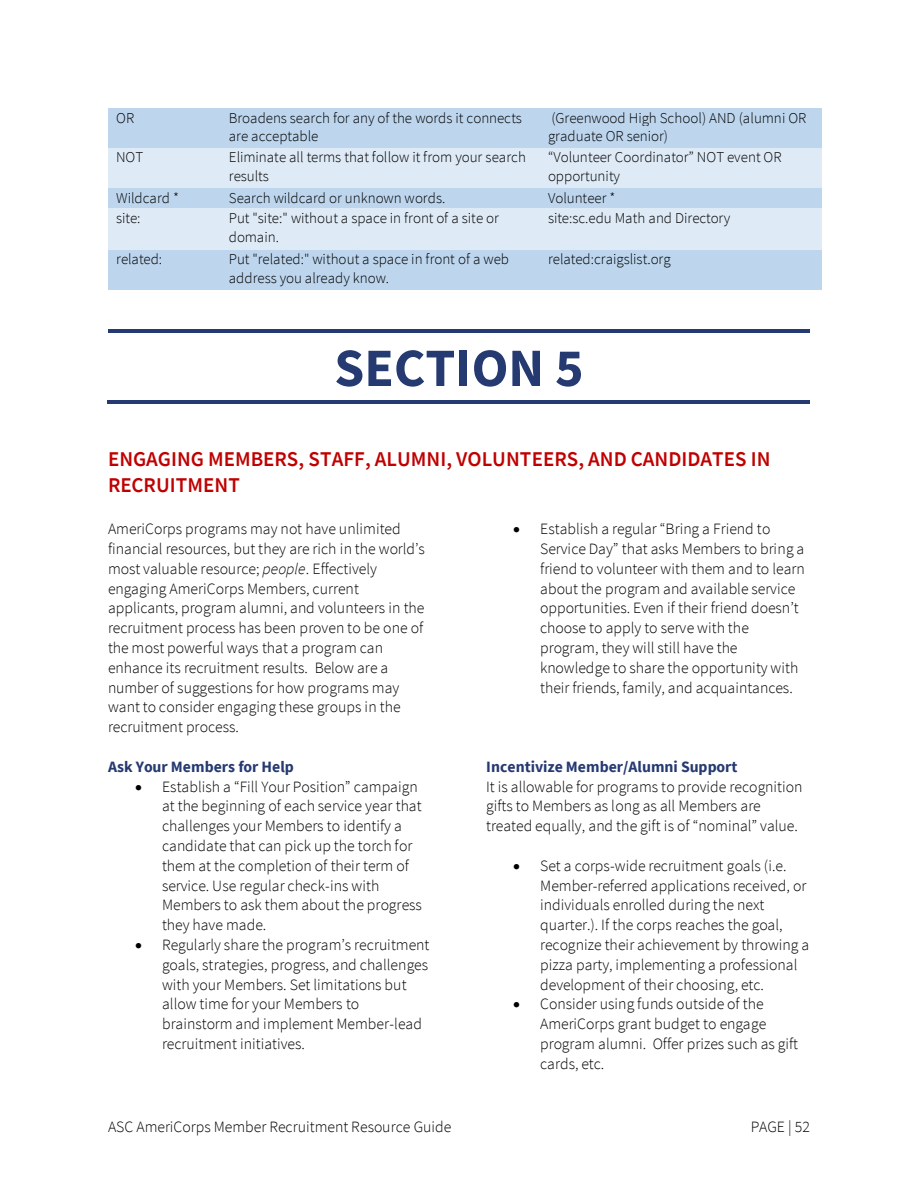
<style>
.page{position:relative;width:918px;height:1188px;background:#fff}
.page>*{position:absolute;margin:0;border:0;box-sizing:border-box;transform-origin:0 0}
.t1{font:700 54px "Source Sans Pro";color:#263a72}
.t2{font:600 21px/26.2px "Source Sans Pro";color:#c00000}
.t3{font:300 15.75px/19.8px "Source Sans Pro";color:#000}
.t4{font:700 15.75px "Source Sans Pro";color:#263a72}
.t5{font:300 15px/18.8px "Source Sans Pro";letter-spacing:-.005em;color:#000}
.s1{font-style:italic}
</style>
<div class="page">
<div style="left:108px;top:108px;width:113px;height:40px;background:#bdd6ee"></div>
<div style="left:221px;top:108px;width:319px;height:40px;background:#bdd6ee"></div>
<div style="left:540px;top:108px;width:282px;height:40px;background:#bdd6ee"></div>
<div style="left:108px;top:148px;width:113px;height:40px;background:#deeaf6"></div>
<div style="left:221px;top:148px;width:319px;height:40px;background:#deeaf6"></div>
<div style="left:540px;top:148px;width:282px;height:40px;background:#deeaf6"></div>
<div style="left:108px;top:188px;width:113px;height:21px;background:#bdd6ee"></div>
<div style="left:221px;top:188px;width:319px;height:21px;background:#bdd6ee"></div>
<div style="left:540px;top:188px;width:282px;height:21px;background:#bdd6ee"></div>
<div style="left:108px;top:209px;width:113px;height:41px;background:#deeaf6"></div>
<div style="left:221px;top:209px;width:319px;height:41px;background:#deeaf6"></div>
<div style="left:540px;top:209px;width:282px;height:41px;background:#deeaf6"></div>
<div style="left:108px;top:250px;width:113px;height:40px;background:#bdd6ee"></div>
<div style="left:221px;top:250px;width:319px;height:40px;background:#bdd6ee"></div>
<div style="left:540px;top:250px;width:282px;height:40px;background:#bdd6ee"></div>
<hr style="left:108px;top:329px;width:702px;height:4px;background:#263a72">
<hr style="left:107px;top:401px;width:703px;height:3px;background:#263a72">
<p class="t5" style="left:116px;top:108px;width:19px">OR</p>
<p class="t5" style="left:229px;top:108px;width:295px">Broadens search for any of the words it connects are acceptable</p>
<p class="t5" style="left:548px;top:108px;width:260px">(Greenwood High School) AND (alumni OR graduate OR senior)</p>
<p class="t5" style="left:116px;top:148px;width:29px">NOT</p>
<p class="t5" style="left:229px;top:148px;width:299px">Eliminate all terms that follow it from your search results</p>
<p class="t5" style="left:548px;top:148px;width:235px">“Volunteer Coordinator” NOT event OR opportunity</p>
<p class="t5" style="left:116px;top:188px;width:64px">Wildcard *</p>
<p class="t5" style="left:229px;top:188px;width:218px">Search wildcard or unknown words.</p>
<p class="t5" style="left:548px;top:188px;width:69px">Volunteer *</p>
<p class="t5" style="left:116px;top:208px;width:26px">site:</p>
<p class="t5" style="left:229px;top:208px;width:272px">Put "site:" without a space in front of a site or domain.</p>
<p class="t5" style="left:548px;top:208px;width:184px">site:sc.edu Math and Directory</p>
<p class="t5" style="left:116px;top:250px;width:47px">related:</p>
<p class="t5" style="left:229px;top:250px;width:282px">Put "related:" without a space in front of a web address you already know.</p>
<p class="t5" style="left:548px;top:250px;width:124px">related:craigslist.org</p>
<p class="t1" style="left:334px;top:333px;width:251px">SECTION 5</p>
<h1 class="t2" style="left:108px;top:445px;width:664px">ENGAGING MEMBERS, STAFF, ALUMNI, VOLUNTEERS, AND CANDIDATES IN<br>RECRUITMENT</h1>
<p class="t3" style="left:108px;top:518px;width:318px">AmeriCorps programs may not have unlimited financial resources, but they are rich in the world’s most valuable resource; <span class="s1">people</span>. Effectively engaging AmeriCorps Members, current applicants, program alumni, and volunteers in the recruitment process has been proven to be one of the most powerful ways that a program can enhance its recruitment results. Below are a number of suggestions for how programs may want to consider engaging these groups in the recruitment process.</p>
<h3 class="t4" style="left:108px;top:756px;width:187px">Ask Your Members for Help</h3>
<p class="t3" style="left:162px;top:776px;width:261px;text-indent:-27px">• Establish a “Fill Your Position” campaign at the beginning of each service year that challenges your Members to identify a candidate that can pick up the torch for them at the completion of their term of service. Use regular check-ins with Members to ask them about the progress they have made.</p>
<p class="t3" style="left:162px;top:934px;width:269px;text-indent:-27px">• Regularly share the program’s recruitment goals, strategies, progress, and challenges with your Members. Set limitations but allow time for your Members to brainstorm and implement Member-lead recruitment initiatives.</p>
<p class="t3" style="left:540px;top:518px;width:266px;text-indent:-27px">• Establish a regular “Bring a Friend to Service Day” that asks Members to bring a friend to volunteer with them and to learn about the program and available service opportunities. Even if their friend doesn’t choose to apply to serve with the program, they will still have the knowledge to share the opportunity with their friends, family, and acquaintances.</p>
<h3 class="t4" style="left:486px;top:756px;width:253px">Incentivize Member/Alumni Support</h3>
<p class="t3" style="left:486px;top:776px;width:318px">It is allowable for programs to provide recognition gifts to Members as long as all Members are treated equally, and the gift is of “nominal” value.</p>
<p class="t3" style="left:540px;top:855px;width:270px;text-indent:-27px">• Set a corps-wide recruitment goals (i.e.<br>Member-referred applications received, or individuals enrolled during the next quarter.). If the corps reaches the goal, recognize their achievement by throwing a pizza party, implementing a professional development of their choosing, etc.</p>
<p class="t3" style="left:540px;top:994px;width:259px;text-indent:-27px">• Consider using funds outside of the<br>AmeriCorps grant budget to engage program alumni. Offer prizes such as gift cards, etc.</p>
<p class="t3" style="left:108px;top:1116px;width:345px">ASC AmeriCorps Member Recruitment Resource Guide</p>
<p class="t3" style="left:751px;top:1116px;width:61px">PAGE | 52</p>
</div>
